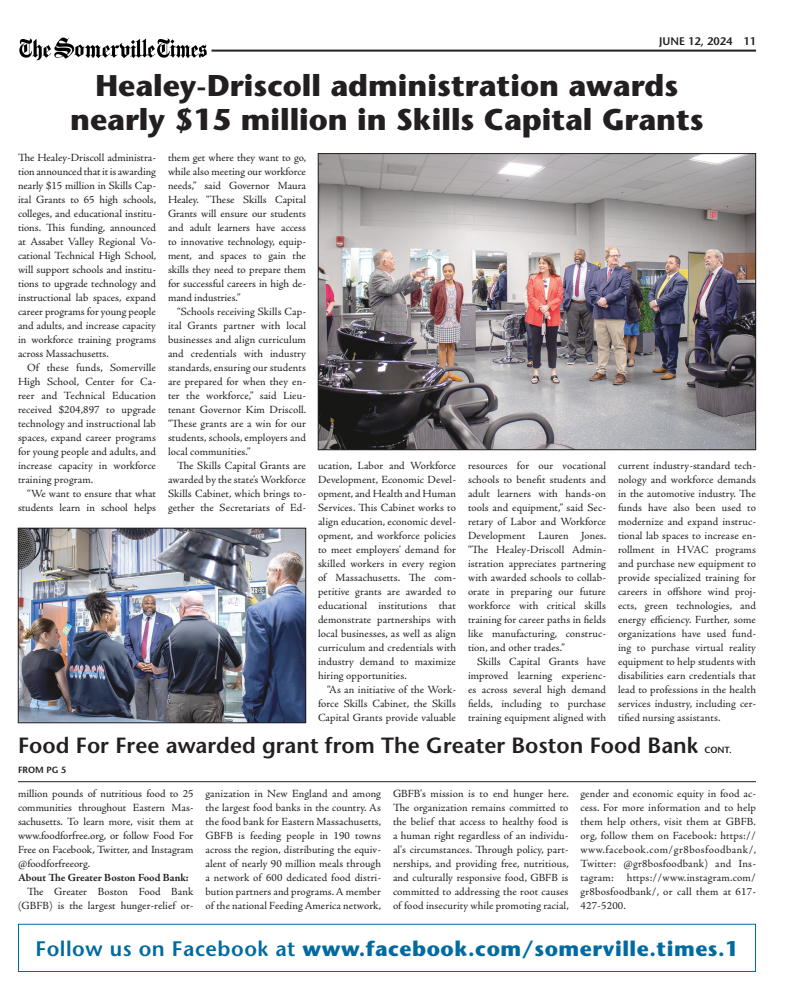
<style>
.page{position:relative;width:792px;height:1008px;background:#fff}
.page>*{position:absolute;margin:0;border:0;box-sizing:border-box;transform-origin:0 0}
.Headline{font:700 30px "Stone Sans Std";color:#231f20}
.Jump_Head{font:600 22px "Stone Sans Std";color:#231f20}
.t1{font:700 21px "Stone Sans Std";letter-spacing:.025em;color:#006ba1}
.Body{font:11px/14px "Adobe Jenson Pro";letter-spacing:.005em;color:#231f20;text-align:justify}
.Body_No_Indent{font:11px/14px "Adobe Jenson Pro";letter-spacing:-.005em;color:#231f20;text-align:justify}
.Body_No_Indent-2{font:700 11px "Adobe Jenson Pro";letter-spacing:-.005em;color:#231f20}
.Folio{font:600 11px "Stone Sans Std";color:#231f20}
.Jump_Head-2{font:600 9px "Stone Sans Std";color:#231f20}
.s1{color:#fff}
.s2{font-weight:600}
</style>
<div class="page">
<hr style="left:212px;top:50px;width:544px;height:2px;background:#231f20">
<img style="left:19px;top:37px;width:188px;height:24px">
<img style="left:320px;top:155px;width:434px;height:293px">
<div style="left:318px;top:153px;width:438px;height:297px;border:1px solid #231f20"></div>
<img style="left:20px;top:530px;width:284px;height:191px">
<div style="left:18px;top:528px;width:288px;height:195px;border:1px solid #231f20"></div>
<hr style="left:18px;top:781px;width:738px;height:1px;background:#231f20">
<div style="left:18px;top:924px;width:738px;height:48px;border:1px solid #006ba1"></div>
<p class="Folio" style="left:659px;top:34px;width:98px">JUNE 12, 2024<span class="s1">••</span>11</p>
<p class="Headline" style="left:96px;top:68px;width:584px">Healey-Driscoll administration awards</p>
<p class="Headline" style="left:70px;top:102px;width:635px">nearly $15 million in Skills Capital Grants</p>
<p class="Body_No_Indent" style="left:18px;top:151px;width:140px">The Healey-Driscoll administra&shy;tion announced that it is awarding nearly $15 million in Skills Cap&shy;ital Grants to 65 high schools, colleges, and educational institu&shy;tions. This funding, announced at Assabet Valley Regional Vo&shy;cational Technical High School, will support schools and institu&shy;tions to upgrade technology and instructional lab spaces, expand career programs for young people and adults, and increase capacity in workforce training programs across Massachusetts.</p>
<p class="Body" style="left:18px;top:361px;width:140px;text-indent:9px">Of these funds, Somerville High School, Center for Ca&shy;reer and Technical Education received $204,897 to upgrade technology and instructional lab spaces, expand career programs for young people and adults, and increase capacity in workforce training program.</p>
<p class="Body" style="left:18px;top:487px;width:140px;text-align:right">“We want to ensure that what students learn in school helps</p>
<p class="Body" style="left:168px;top:151px;width:140px">them get where they want to go, while also meeting our workforce needs,” said Governor Maura Healey. “These Skills Capital Grants will ensure our students and adult learners have access to innovative technology, equip&shy;ment, and spaces to gain the skills they need to prepare them for successful careers in high de&shy;mand industries.”</p>
<p class="Body" style="left:168px;top:305px;width:140px;text-indent:9px">“Schools receiving Skills Cap&shy;ital Grants partner with local businesses and align curriculum and credentials with industry standards, ensuring our students are prepared for when they en&shy;ter the workforce,” said Lieu&shy;tenant Governor Kim Driscoll. “These grants are a win for our students, schools, employers and local communities.”</p>
<p class="Body" style="left:168px;top:459px;width:140px;text-indent:9px">The Skills Capital Grants are awarded by the state’s Workforce Skills Cabinet, which brings to&shy;gether the Secretariats of Ed-</p>
<p class="Body" style="left:318px;top:458px;width:140px">ucation, Labor and Workforce Development, Economic Devel&shy;opment, and Health and Human Services. This Cabinet works to align education, economic devel&shy;opment, and workforce policies to meet employers’ demand for skilled workers in every region of Massachusetts. The com&shy;petitive grants are awarded to educational institutions that demonstrate partnerships with local businesses, as well as align curriculum and credentials with industry demand to maximize hiring opportunities.</p>
<p class="Body" style="left:318px;top:682px;width:140px;text-indent:9px">“As an initiative of the Work&shy;force Skills Cabinet, the Skills Capital Grants provide valuable</p>
<p class="Body" style="left:618px;top:458px;width:140px">current industry-standard tech&shy;nology and workforce demands in the automotive industry. The funds have also been used to modernize and expand instruc&shy;tional lab spaces to increase en&shy;rollment in HVAC programs and purchase new equipment to provide specialized training for careers in offshore wind proj&shy;ects, green technologies, and energy efficiency. Further, some organizations have used fund&shy;ing to purchase virtual reality equipment to help students with disabilities earn credentials that lead to professions in the health services industry, including cer&shy;tified nursing assistants.</p>
<p class="Body" style="left:468px;top:458px;width:140px">resources for our vocational schools to benefit students and adult learners with hands-on tools and equipment,” said Sec&shy;retary of Labor and Workforce Development Lauren Jones. “The Healey-Driscoll Admin&shy;istration appreciates partnering with awarded schools to collab&shy;orate in preparing our future workforce with critical skills training for career paths in fields like manufacturing, construc&shy;tion, and other trades.”</p>
<p class="Body" style="left:468px;top:654px;width:140px;text-indent:9px">Skills Capital Grants have improved learning experienc&shy;es across several high demand fields, including to purchase training equipment aligned with</p>
<p class="Jump_Head" style="left:18px;top:732px;width:682px">Food For Free awarded grant from The Greater Boston Food Bank</p>
<p class="Jump_Head-2" style="left:704px;top:745px;width:29px">CONT.</p>
<p class="Jump_Head-2" style="left:18px;top:765px;width:50px">FROM PG 5</p>
<p class="Body_No_Indent" style="left:18px;top:787px;width:177px">million pounds of nutritious food to 25 communities throughout Eastern Mas&shy;sachusetts. To learn more, visit them at www.foodforfree.org, or follow Food For Free on Facebook, Twitter, and Instagram @foodforfreeorg.</p>
<p class="Body_No_Indent-2" style="left:18px;top:871px;width:172px">About The Greater Boston Food Bank:</p>
<p class="Body" style="left:18px;top:885px;width:177px;text-align:right">The Greater Boston Food Bank (GBFB) is the largest hunger-relief or-</p>
<p class="Body" style="left:206px;top:787px;width:177px">ganization in New England and among the largest food banks in the country. As the food bank for Eastern Massachusetts, GBFB is feeding people in 190 towns across the region, distributing the equiv&shy;alent of nearly 90 million meals through a network of 600 dedicated food distri&shy;bution partners and programs. A member of the national Feeding America network,</p>
<p class="Body" style="left:393px;top:787px;width:177px">GBFB's mission is to end hunger here.<br>The organization remains committed to the belief that access to healthy food is a human right regardless of an individu&shy;al's circumstances. Through policy, part&shy;nerships, and providing free, nutritious, and culturally responsive food, GBFB is committed to addressing the root causes of food insecurity while promoting racial,</p>
<p class="Body" style="left:580px;top:787px;width:177px">gender and economic equity in food ac&shy;cess. For more information and to help them help others, visit them at GBFB. org, follow them on Facebook: https:// www.facebook.com/gr8bosfoodbank/, Twitter: @gr8bosfoodbank) and Ins&shy;tagram: https://www.instagram.com/ gr8bosfoodbank/, or call them at 617- 427-5200.</p>
<p class="t1" style="left:36px;top:936px;width:704px"><span class="s2">Follow us on Facebook at</span> www.facebook.com/somerville.times.1</p>
</div>
